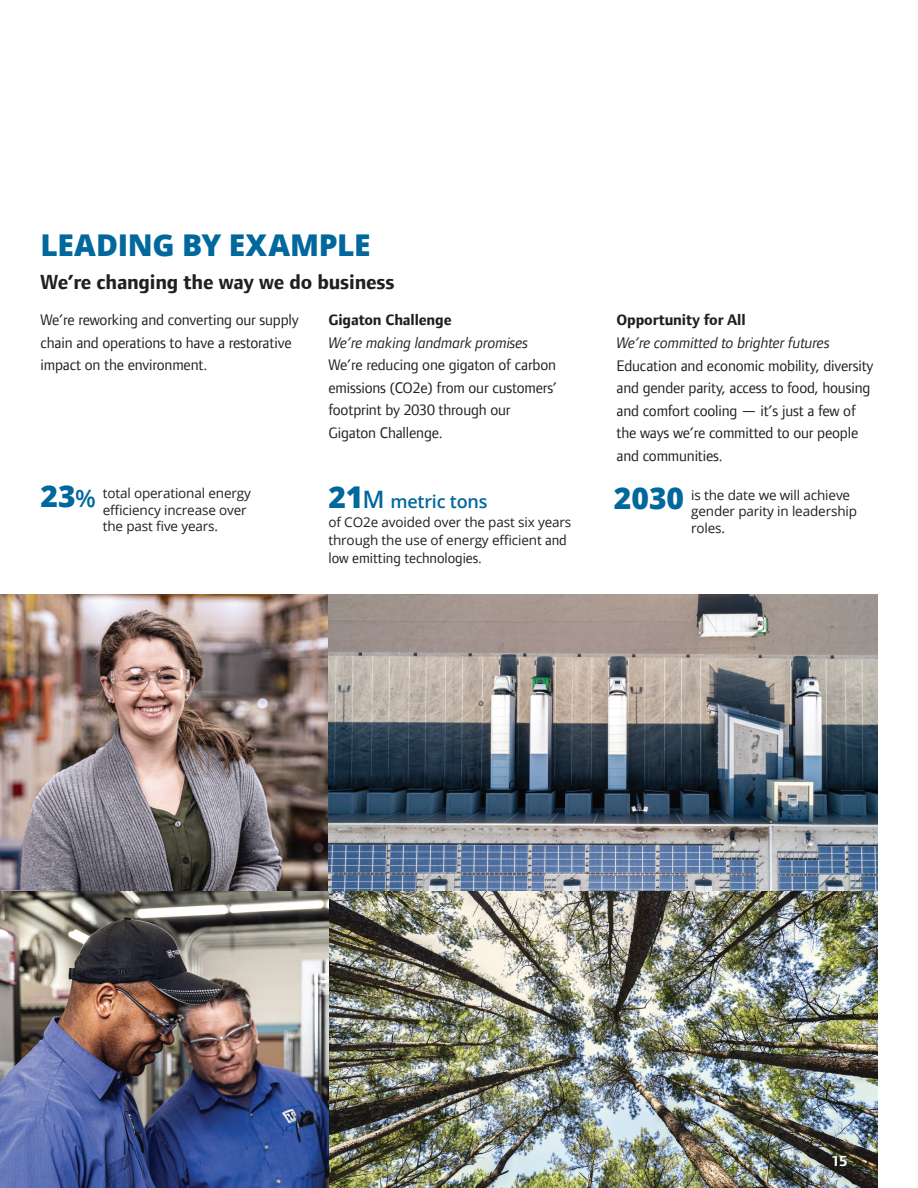
<style>
.page{position:relative;width:918px;height:1188px;background:#fff}
.page>*{position:absolute;margin:0;border:0;box-sizing:border-box;transform-origin:0 0}
.t1{font:800 30px "Open Sans";letter-spacing:-.005em;color:#00689c}
.t2{font:700 21px "Foundry Form Sans";letter-spacing:-.01em;color:#231f20}
.t3{font:600 18px "Open Sans";letter-spacing:-.015em;color:#00689c}
.t4{font:15.75px/22.5px "Foundry Form Sans";letter-spacing:-.01em;color:#231f20}
.t5{font:italic 15.75px "Foundry Form Sans";letter-spacing:-.01em;color:#231f20}
.t6{font:700 15.75px "Foundry Form Sans";letter-spacing:-.01em;color:#231f20}
.t7{font:15px "Foundry Form Sans";letter-spacing:-.005em;color:#231f20}
.t8{font:700 15px "Foundry Form Sans";color:#fff}
.t9{font:13.5px/16.5px "Open Sans";letter-spacing:-.01em;color:#231f20}
.s1{font-weight:600;font-size:24px}
.s2{font-weight:800;font-size:30px}
.s3{font-size:24px}
.s4{font-family:"Foundry Form Sans";font-size:15px}
</style>
<div class="page">
<img style="left:1px;top:594px;width:877px;height:594px">
<h1 class="t1" style="left:40px;top:223px;width:332px">LEADING BY EXAMPLE</h1>
<h2 class="t2" style="left:40px;top:270px;width:356px">We’re changing the way we do business</h2>
<p class="t4" style="left:40px;top:309px;width:260px">We’re reworking and converting our supply chain and operations to have a restorative impact on the environment.</p>
<p class="t6" style="left:328px;top:311px;width:125px">Gigaton Challenge</p>
<p class="t5" style="left:328px;top:334px;width:201px">We’re making landmark promises</p>
<p class="t4" style="left:328px;top:354px;width:230px">We’re reducing one gigaton of carbon emissions (CO2e) from our customers’ footprint by 2030 through our<br>Gigaton Challenge.</p>
<p class="t6" style="left:617px;top:311px;width:131px">Opportunity for All</p>
<p class="t5" style="left:617px;top:334px;width:215px">We’re committed to brighter futures</p>
<p class="t4" style="left:617px;top:354px;width:259px">Education and economic mobility, diversity and gender parity, access to food, housing and comfort cooling — it’s just a few of the ways we’re committed to our people and communities.</p>
<h1 class="t1" style="left:40px;top:474px;width:57px">23<span class="s1">%</span></h1>
<p class="t3" style="left:328px;top:490px;width:161px"><span class="s2">21</span><span class="s3">M</span> metric tons</p>
<h1 class="t1" style="left:614px;top:476px;width:72px">2030</h1>
<p class="t9" style="left:103px;top:485px;width:150px">total operational energy efficiency increase over the past five years.</p>
<p class="t9" style="left:691px;top:486px;width:167px">is the date we will achieve gender parity in leadership roles.</p>
<p class="t9" style="left:328px;top:512px;width:244px;line-height:18px">of CO2e avoided over the past six years through the use of energy efficient <span class="s4">and</span></p>
<p class="t7" style="left:329px;top:549px;width:155px">low emitting technologies.</p>
<p class="t8" style="left:832px;top:1153px;width:17px">15</p>
</div>
